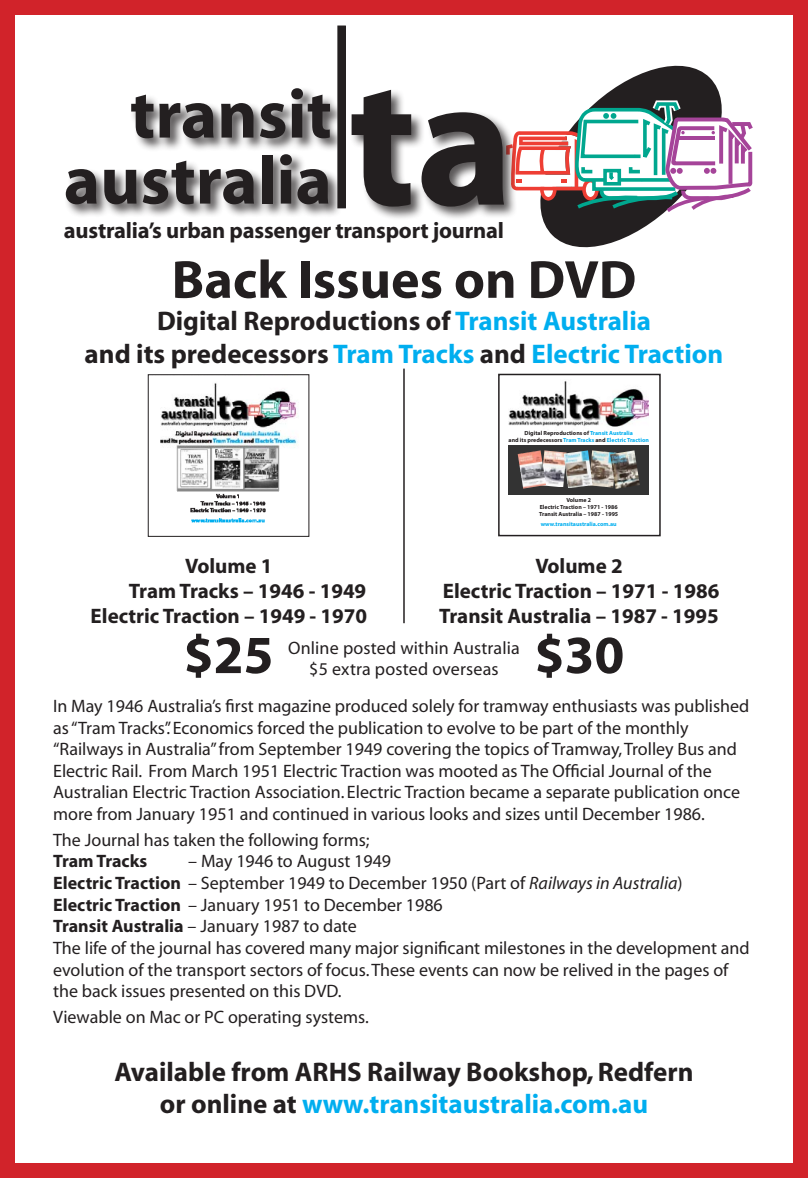
<style>
.page{position:relative;width:808px;height:1178px;background:#fff}
.page>*{position:absolute;margin:0;border:0;box-sizing:border-box;transform-origin:0 0}
.t1{font:700 184.5px "Myriad";color:#231f20}
.t2{font:700 69px "Myriad";color:#231f20}
.t3{font:700 54px "Myriad";color:#231f20}
.t4{font:700 27px/32.4px "Myriad";color:#231f20;text-align:center}
.t5{font:700 27px "Myriad";color:#00aeef}
.t6{font:700 22.5px "Myriad";letter-spacing:-.01em;color:#231f20}
.t7{font:700 21px/25.2px "Myriad";color:#231f20;text-align:right}
.t8{font:18px/21.6px "Myriad";color:#231f20}
.t9{font:700 6px/7.1px "Myriad";color:#231f20;text-align:center}
.t10{font:700 6px "Myriad";color:#00aeef}
.s1{color:#00aeef}
.s2{color:#231f20}
.s3{font-weight:700}
.s4{font-style:italic}
</style>
<div class="page">
<div style="left:0;top:0;width:808px;height:1178px;border:15px solid #d1232a"></div>
<hr style="left:403px;top:369px;width:2px;height:254px;background:#231f20">
<img style="left:160px;top:383px;width:139px;height:140px">
<div style="left:148px;top:374px;width:161px;height:163px;border:1px solid #231f20"></div>
<svg style="left:518px;top:66px;width:235px;height:181px"></svg>
<div style="left:350px;top:89px;width:168px;height:132px;background:#231f20;opacity:.75"></div>
<div style="left:64px;top:87px;width:280px;height:131px;background:#231f20;opacity:.75"></div>
<div style="left:338px;top:26px;width:7px;height:182px;background:#231f20"></div>
<div style="left:337px;top:26px;width:9px;height:182px;border:2px solid #231f20"></div>
<img style="left:509px;top:381px;width:140px;height:46px">
<div style="left:509px;top:445px;width:140px;height:49px;background:#333"></div>
<img style="left:546px;top:450px;width:17px;height:37px">
<img style="left:592px;top:450px;width:18px;height:38px">
<img style="left:563px;top:450px;width:29px;height:38px">
<img style="left:518px;top:450px;width:28px;height:39px">
<img style="left:610px;top:450px;width:30px;height:39px">
<div style="left:498px;top:374px;width:163px;height:162px;border:2px solid #231f20"></div>
<p class="t2" style="left:130px;top:79px;width:203px">transit</p>
<p class="t2" style="left:64px;top:145px;width:270px">australia</p>
<p class="t1" style="left:348px;top:48px;width:167px">ta</p>
<p class="t6" style="left:64px;top:218px;width:441px">australia’s urban passenger transport journal</p>
<p class="t3" style="left:172px;top:252px;width:466px">Back Issues on DVD</p>
<p class="t4" style="left:157px;top:306px;width:495px">Digital Reproductions of <span class="s1">Transit Australia</span></p>
<p class="t5" style="left:85px;top:340px;width:640px"><span class="s2">and its predecessors</span> Tram Tracks <span class="s2">and</span> Electric Traction</p>
<p class="t9" style="left:509px;top:430px;width:142px">Digital Reproductions of <span class="s1">Transit Australia<br></span>and its predecessors <span class="s1">Tram Tracks</span> and <span class="s1">Electric Traction</span></p>
<p class="t7" style="left:185px;top:554px;width:89px">Volume 1</p>
<p class="t7" style="left:91px;top:579px;width:278px">Tram Tracks – 1946 - 1949<br>Electric Traction – 1949 - 1970</p>
<p class="t9" style="left:539px;top:496px;width:80px">Volume 2<br>Electric Traction – 1971 - 1986<br>Transit Australia – 1987 - 1995</p>
<p class="t10" style="left:541px;top:521px;width:77px">www.transitaustralia.com.au</p>
<p class="t7" style="left:535px;top:554px;width:89px">Volume 2</p>
<p class="t7" style="left:439px;top:579px;width:282px;text-align:left">Electric Traction – 1971 - 1986<br>Transit Australia – 1987 - 1995</p>
<p class="t3" style="left:184px;top:627px;width:91px">$25</p>
<p class="t8" style="left:288px;top:637px;width:233px;text-align:center">Online posted within Australia $5 extra posted overseas</p>
<p class="t3" style="left:534px;top:627px;width:91px">$30</p>
<p class="t8" style="left:53px;top:696px;width:698px">In May 1946 Australia’s first magazine produced solely for tramway enthusiasts was published as “Tram Tracks”. Economics forced the publication to evolve to be part of the monthly “Railways in Australia” from September 1949 covering the topics of Tramway, Trolley Bus and Electric Rail. From March 1951 Electric Traction was mooted as The Official Journal of the Australian Electric Traction Association. Electric Traction became a separate publication once more from January 1951 and continued in various looks and sizes until December 1986.</p>
<p class="t8" style="left:53px;top:830px;width:318px">The Journal has taken the following forms;<br><span class="s3">Tram Tracks</span></p>
<p class="t8" style="left:53px;top:851px;width:698px;text-indent:135px">– May 1946 to August 1949<br><span class="s3">Electric Traction</span> – September 1949 to December 1950 (Part of <span class="s4">Railways in Australia</span>)<br><span class="s3">Electric Traction</span> – January 1951 to December 1986<br><span class="s3">Transit Australia</span> – January 1987 to date<br>The life of the journal has covered many major significant milestones in the development and evolution of the transport sectors of focus. These events can now be relived in the pages of the back issues presented on this DVD.</p>
<p class="t8" style="left:53px;top:1007px;width:317px">Viewable on Mac or PC operating systems.</p>
<p class="t4" style="left:114px;top:1056px;width:580px">Available from ARHS Railway Bookshop, Redfern or online at <span class="s1">www.transitaustralia.com.au</span></p>
</div>
